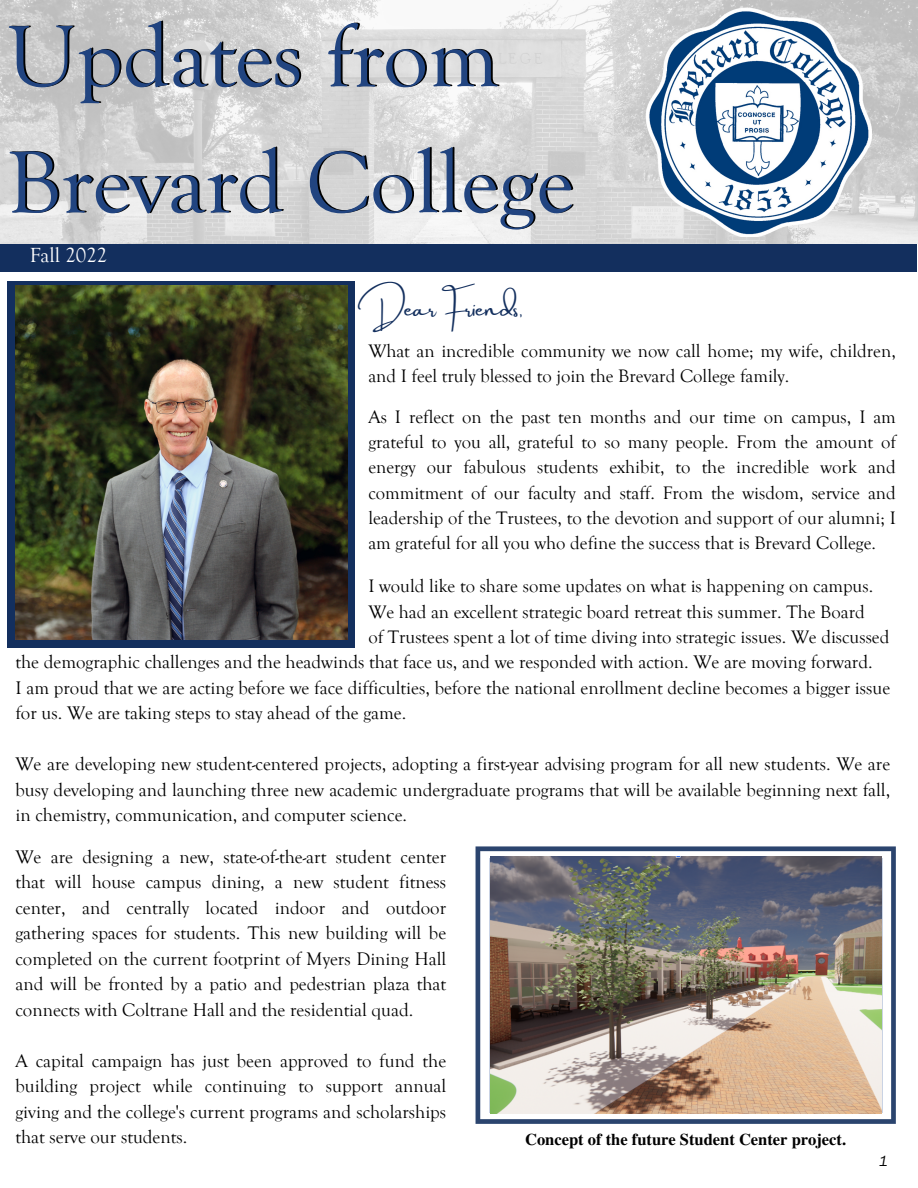
<style>
.page{position:relative;width:918px;height:1188px;background:#fff}
.page>*{position:absolute;margin:0;border:0;box-sizing:border-box;transform-origin:0 0}
.t1{font:90px/126px "Goudy Old Style T";color:#000}
.t2{font:22.5px "Amsterdam Two";color:#132f5e}
.t3{font:21px "Goudy Old Style T";color:#fff}
.t4{font:18.75px/25.5px "Goudy Old Style T";color:#000;text-align:justify}
.t5{font:18.6px/25.3px "Goudy Old Style T";color:#000}
.t6{font:700 16.5px "Te X Gyre Termes";color:#000}
.t7{font:italic 15px "Franklin Gothic";color:#000}
</style>
<div class="page">
<img style="left:0;top:1px;width:917px;height:243px">
<div style="left:7px;top:281px;width:348px;height:367px;background:#132f5e"></div>
<div style="left:0;top:245px;width:917px;height:26px;background:#132f5e"></div>
<svg style="left:476px;top:846px;width:420px;height:278px"></svg>
<img style="left:15px;top:286px;width:332px;height:353px">
<img style="left:643px;top:7px;width:231px;height:230px">
<img style="left:490px;top:857px;width:392px;height:256px">
<p class="t1" style="left:9px;top:-7px;width:568px">Updates from<br>Brevard College</p>
<p class="t3" style="left:30px;top:243px;width:79px">Fall 2022</p>
<p class="t2" style="left:368px;top:296px;width:157px">Dear Friends,</p>
<p class="t5" style="left:368px;top:338px;width:529px">What an incredible community we now call home; my wife, children, and I feel truly blessed to join the Brevard College family.</p>
<p class="t5" style="left:368px;top:404px;width:529px;text-align:justify">As I reflect on the past ten months and our time on campus, I am grateful to you all, grateful to so many people. From the amount of energy our fabulous students exhibit, to the incredible work and commitment of our faculty and staff. From the wisdom, service and leadership of the Trustees, to the devotion and support of our alumni; I am grateful for all you who define the success that is Brevard College.</p>
<p class="t5" style="left:368px;top:574px;width:506px">I would like to share some updates on what is happening on campus.</p>
<p class="t5" style="left:368px;top:599px;width:498px">We had an excellent strategic board retreat this summer. The Board</p>
<p class="t5" style="left:368px;top:624px;width:523px">of Trustees spent a lot of time diving into strategic issues. We discussed</p>
<p class="t4" style="left:15px;top:649px;width:859px">the demographic challenges and the headwinds that face us, and we responded with action. We are moving forward.</p>
<p class="t4" style="left:15px;top:675px;width:876px">I am proud that we are acting before we face difficulties, before the national enrollment decline becomes a bigger issue for us. We are taking steps to stay ahead of the game.</p>
<p class="t4" style="left:15px;top:751px;width:876px">We are developing new student-centered projects, adopting a first-year advising program for all new students. We are busy developing and launching three new academic undergraduate programs that will be available beginning next fall, in chemistry, communication, and computer science.</p>
<p class="t4" style="left:15px;top:844px;width:432px">We are designing a new, state-of-the-art student center that will house campus dining, a new student fitness center, and centrally located indoor and outdoor gathering spaces for students. This new building will be completed on the current footprint of Myers Dining Hall and will be fronted by a patio and pedestrian plaza that connects with Coltrane Hall and the residential quad.</p>
<p class="t4" style="left:15px;top:1048px;width:432px">A capital campaign has just been approved to fund the building project while continuing to support annual giving and the college's current programs and scholarships that serve our students.</p>
<p class="t6" style="left:525px;top:1126px;width:322px">Concept of the future Student Center project.</p>
<p class="t7" style="left:879px;top:1156px;width:10px">1</p>
</div>
